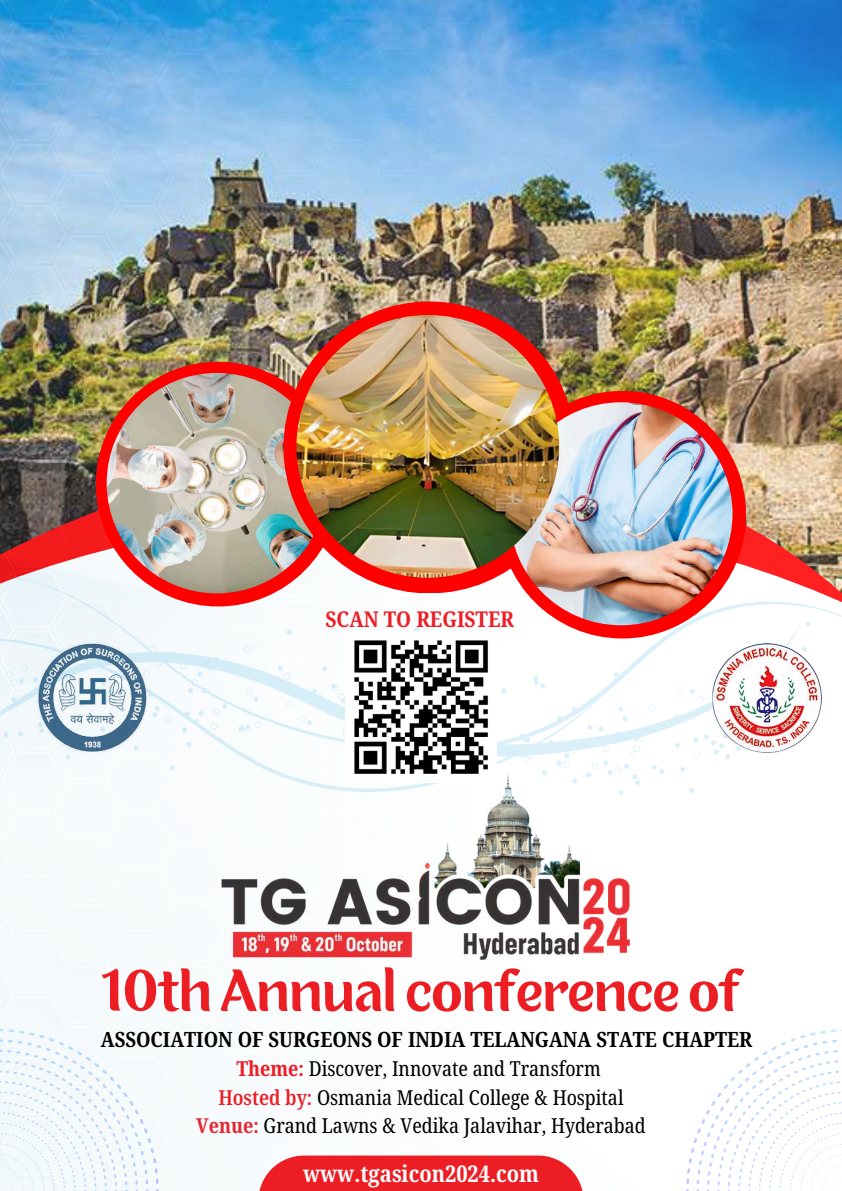
<style>
.page{position:relative;width:842px;height:1191px;background:#fff}
.page>*{position:absolute;margin:0;border:0;box-sizing:border-box;transform-origin:0 0}
.t1{font:54.8px "Para";color:#ed1d24}
.t2{font:700 23px "Noto Serif Ethiopic Condensed";color:#fff}
.t3{font:700 21.7px "Noto Serif Ethiopic Condensed";color:#ed1d24}
.t4{font:700 21.1px "Noto Serif Ethiopic Condensed";color:#000}
.t5{font:20.6px/28.5px "Noto Serif Ethiopic Condensed";color:#000;text-align:center}
.s1{font-weight:700;color:#ed1d24}
.s2{font-weight:600;color:#ed1d24}
.s3{font-weight:700;color:#e42833}
</style>
<div class="page">
<img style="left:0;top:0;width:842px;height:1162px">
<img style="left:0;top:577px;width:842px;height:217px">
<div style="left:96px;top:361px;width:244px;height:245px;background:#f00;border-radius:50%"></div>
<img style="left:107px;top:373px;width:220px;height:220px;border-radius:50%">
<div style="left:283px;top:301px;width:292px;height:292px;background:#f00;border-radius:50%"></div>
<div style="left:499px;top:391px;width:247px;height:247px;background:#f00;border-radius:50%"></div>
<img style="left:510px;top:402px;width:222px;height:223px;border-radius:50%">
<img style="left:296px;top:315px;width:263px;height:262px;border-radius:50%">
<img style="left:713px;top:644px;width:108px;height:108px">
<img style="left:33px;top:638px;width:119px;height:119px">
<svg style="left:0;top:1028px;width:159px;height:162px"></svg>
<svg style="left:686px;top:1028px;width:156px;height:162px"></svg>
<div style="left:258px;top:1155px;width:326px;height:35px;background:#ed1d24"></div>
<img style="left:213px;top:771px;width:427px;height:194px">
<img style="left:346px;top:631px;width:150px;height:151px">
<p class="t3" style="left:326px;top:603px;width:190px">SCAN TO REGISTER</p>
<h1 class="t1" style="left:101px;top:967px;width:641px">10th Annual conference of</h1>
<p class="t4" style="left:101px;top:1023px;width:653px">ASSOCIATION OF SURGEONS OF INDIA TELANGANA STATE CHAPTER</p>
<p class="t5" style="left:196px;top:1053px;width:451px"><span class="s1">Theme:</span> Discover, Innovate and Transform<br><span class="s2">Hosted by:</span> Osmania Medical College &amp; Hospital<br><span class="s3">Venue:</span> Grand Lawns &amp; Vedika Jalavihar, Hyderabad</p>
<p class="t2" style="left:303px;top:1157px;width:237px">www.tgasicon2024.com</p>
</div>
